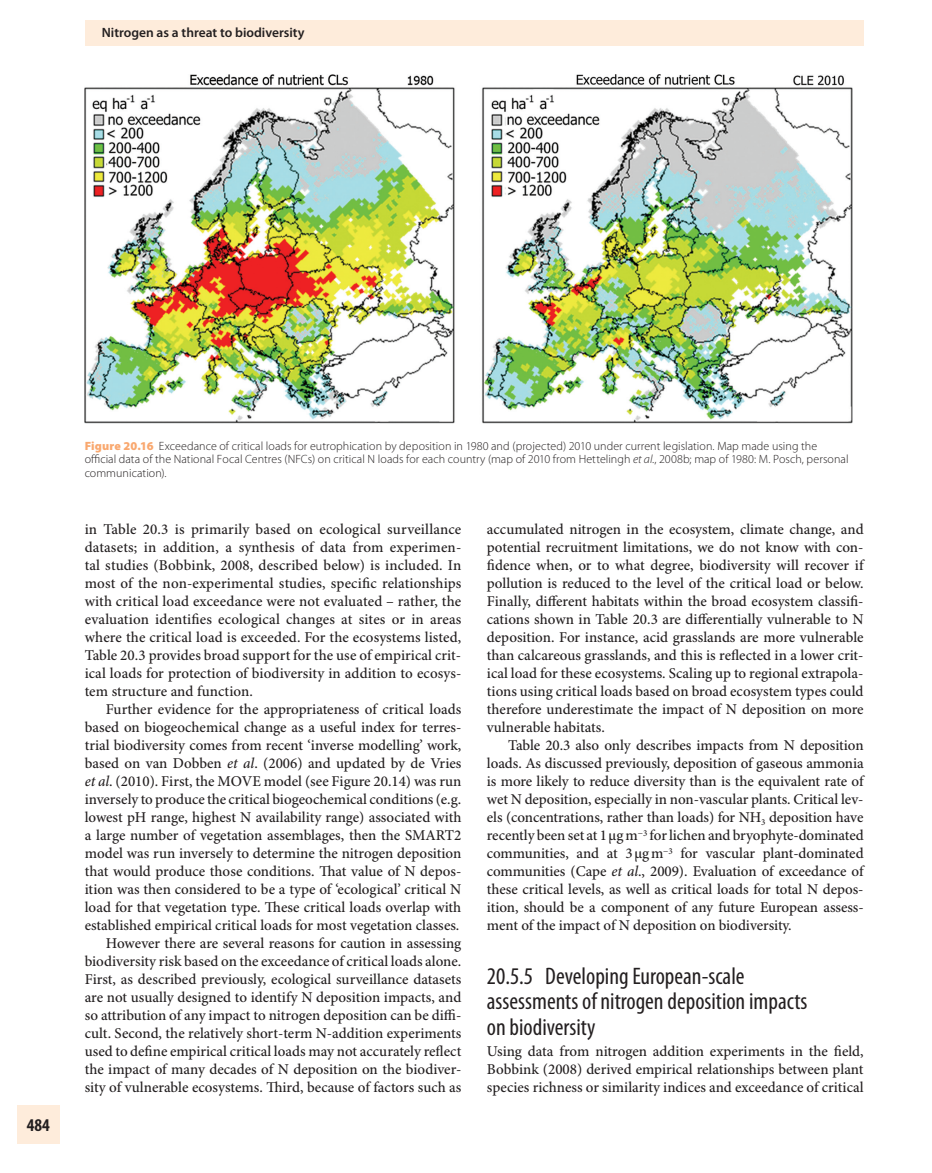
<style>
.page{position:relative;width:932px;height:1173px;background:#fff}
.page>*{position:absolute;margin:0;border:0;box-sizing:border-box;transform-origin:0 0}
.t1{font:condensed 24px/25.5px "Myriad Pro";color:#231f20}
.t2{font:700 condensed 18px "Myriad Pro";color:#231f20}
.t3{font:500 15px/18px "Minion Pro";color:#231f20;text-align:justify}
.t4{font:600 13.5px "Myriad Pro";color:#231f20}
.t5{font:300 12px/13.5px "Myriad Pro";letter-spacing:.005em;color:#231f20}
.s1{font-weight:900;color:#f9a86f}
.s2{font-style:italic}
</style>
<div class="page">
<div style="left:85px;top:21px;width:778px;height:25px;background:#feecdb"></div>
<div style="left:17px;top:1105px;width:43px;height:38px;background:#feecdb"></div>
<img style="left:85px;top:74px;width:767px;height:350px">
<p class="t4" style="left:102px;top:27px;width:204px">Nitrogen as a threat to biodiversity</p>
<p class="t2" style="left:27px;top:1118px;width:25px">484</p>
<p class="t5" style="left:85px;top:440px;width:765px"><span class="s1">Figure 20.16</span> Exceedance of critical loads for eutrophication by deposition in 1980 and (projected) 2010 under current legislation. Map made using the official data of the National Focal Centres (NFCs) on critical N loads for each country (map of 2010 from Hettelingh <span class="s2">et al</span> ., 2008b; map of 1980: M. Posch, personal communication).</p>
<p class="t3" style="left:85px;top:522px;width:378px">in Table 20.3 is primarily based on ecological surveillance datasets; in addition, a synthesis of data from experimen&shy;tal studies (Bobbink, 2008 , described below) is included. In most of the non-experimental studies, specific relationships with critical load exceedance were not evaluated – rather, the evaluation identifies ecological changes at sites or in areas where the critical load is exceeded. For the ecosystems listed, Table 20.3 provides broad support for the use of empirical crit&shy;ical loads for protection of biodiversity in addition to ecosys&shy;tem structure and function.</p>
<p class="t3" style="left:85px;top:702px;width:378px;text-align:right">Further evidence for the appropriateness of critical loads based on biogeochemical change as a useful index for terres&shy;trial biodiversity comes from recent ‘inverse modelling’ work, based on van Dobben <span class="s2">et al</span> . ( 2006 ) and updated by de Vries <span class="s2">et al</span> . ( 2010 ). First, the MOVE model (see Figure 20.14) was run inversely to produce the critical biogeochemical conditions (e.g. lowest pH range, highest N availability range) associated with a large number of vegetation assemblages, then the SMART2 model was run inversely to determine the nitrogen deposition that would produce those conditions. That value of N depos&shy;ition was then considered to be a type of ‘ecological’ critical N load for that vegetation type. These critical loads overlap with established empirical critical loads for most vegetation classes.<br>However there are several reasons for caution in assessing biodiversity risk based on the exceedance of critical loads alone.<br>First, as described previously, ecological surveillance datasets are not usually designed to identify N deposition impacts, and so attribution of any impact to nitrogen deposition can be diffi&shy;cult. Second, the relatively short-term N-addition experiments used to define empirical critical loads may not accurately reflect the impact of many decades of N deposition on the biodiver&shy;sity of vulnerable ecosystems. Third, because of factors such as</p>
<p class="t3" style="left:487px;top:522px;width:378px">accumulated nitrogen in the ecosystem, climate change, and potential recruitment limitations, we do not know with con&shy;fidence when, or to what degree, biodiversity will recover if pollution is reduced to the level of the critical load or below.<br>Finally, different habitats within the broad ecosystem classifi&shy;cations shown in Table 20.3 are differentially vulnerable to N deposition. For instance, acid grasslands are more vulnerable than calcareous grasslands, and this is reflected in a lower crit&shy;ical load for these ecosystems. Scaling up to regional extrapola&shy;tions using critical loads based on broad ecosystem types could therefore underestimate the impact of N deposition on more vulnerable habitats.</p>
<p class="t3" style="left:487px;top:738px;width:378px;text-indent:21px">Table 20.3 also only describes impacts from N deposition loads. As discussed previously, deposition of gaseous ammonia is more likely to reduce diversity than is the equivalent rate of wet N deposition, especially in non-vascular plants. Critical lev&shy;els (concentrations, rather than loads) for NH <sub>3</sub> deposition have recently been set at 1 µg m <sup>−3</sup> for lichen and bryophyte- dominated communities, and at 3 µg m <sup>−3</sup> for vascular plant-dominated communities (Cape <span class="s2">et al</span> ., 2009 ). Evaluation of exceedance of these critical levels, as well as critical loads for total N depos&shy;ition, should be a component of any future European assess&shy;ment of the impact of N deposition on biodiversity.</p>
<h1 class="t1" style="left:487px;top:965px;width:322px">20.5.5 Developing European-scale assessments of nitrogen deposition impacts on biodiversity</h1>
<p class="t3" style="left:487px;top:1043px;width:378px">Using data from nitrogen addition experiments in the field, Bobbink ( 2008 ) derived empirical relationships between plant species richness or similarity indices and exceedance of critical</p>
</div>
